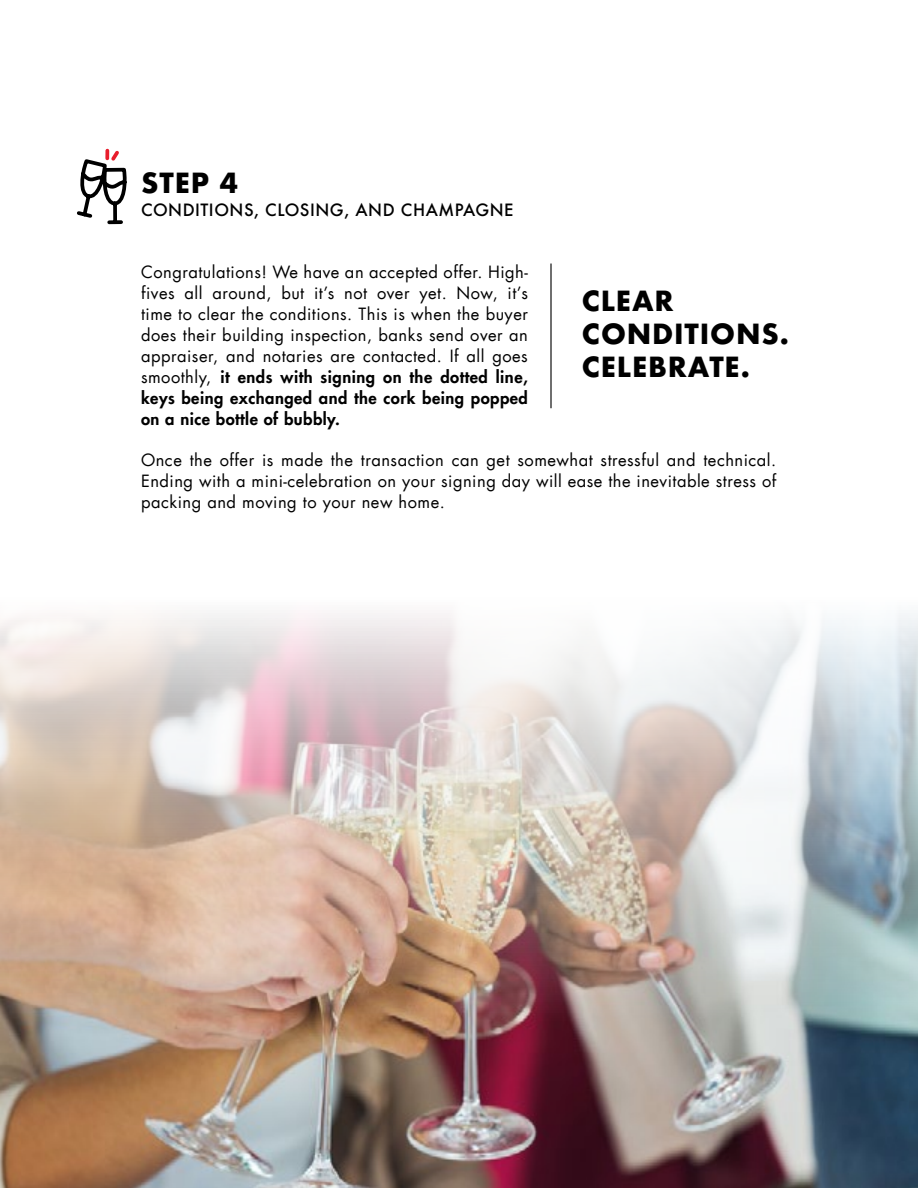
<style>
.page{position:relative;width:918px;height:1188px;background:#fff}
.page>*{position:absolute;margin:0;border:0;box-sizing:border-box;transform-origin:0 0}
.t1{font:700 27px/33px "Futura";letter-spacing:.03em;color:#000}
.t2{font:16.5px/21px "Futura LT";letter-spacing:.03em;color:#000;text-align:justify}
.t3{font:500 16.5px "Futura";letter-spacing:.03em;color:#000}
.s1{font-weight:800}
</style>
<div class="page">
<img style="left:0;top:613px;width:918px;height:575px">
<svg style="left:77px;top:148px;width:50px;height:77px"></svg>
<hr style="left:550px;top:264px;width:2px;height:144px;background:#000">
<h1 class="t1" style="left:141px;top:167px;width:99px">STEP 4</h1>
<p class="t3" style="left:141px;top:198px;width:374px">CONDITIONS, CLOSING, AND CHAMPAGNE</p>
<p class="t2" style="left:141px;top:262px;width:388px">Congratulations! We have an accepted offer. High&shy;fives all around, but it’s not over yet. Now, it’s time to clear the conditions. This is when the buyer does their building inspection, banks send over an appraiser, and notaries are contacted. If all goes smoothly, <span class="s1">it ends with signing on the dotted line, keys being exchanged and the cork being popped on a nice bottle of bubbly.</span></p>
<p class="t2" style="left:141px;top:450px;width:637px">Once the offer is made the transaction can get somewhat stressful and technical.<br>Ending with a mini-celebration on your signing day will ease the inevitable stress of packing and moving to your new home.</p>
<h1 class="t1" style="left:582px;top:285px;width:208px">CLEAR<br>CONDITIONS.<br>CELEBRATE.</h1>
</div>
